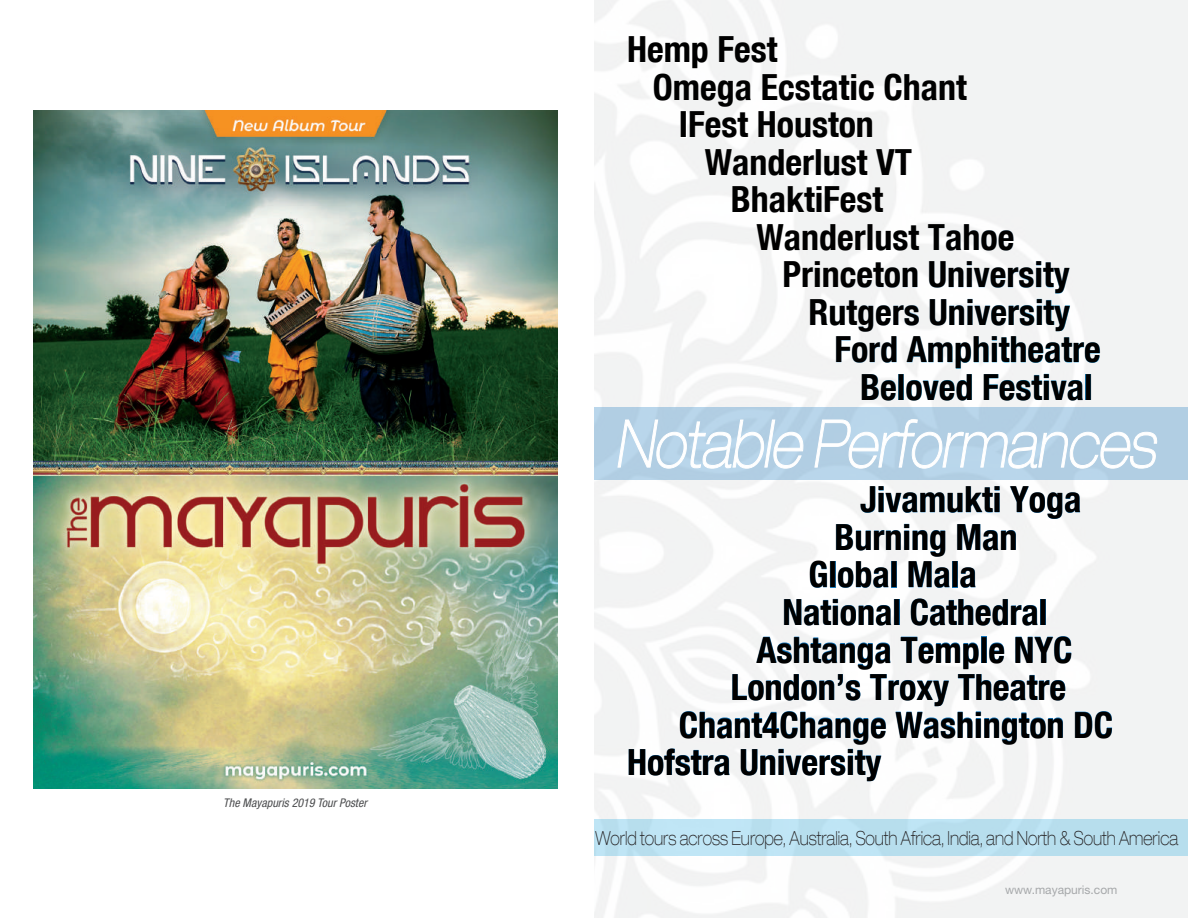
<style>
.page{position:relative;width:1188px;height:918px;background:#fff}
.page>*{position:absolute;margin:0;border:0;box-sizing:border-box;transform-origin:0 0}
.t1{font:italic 100 expanded 66px "Helvetica Neue";color:#fff;scale:.76 1}
.t2{font:700 condensed 36px "Helvetica Neue Condensed";color:#000}
.t3{font:100 expanded 19.5px "Helvetica Neue";color:#231f20;scale:.76 1}
.t4{font:italic condensed 12px "Helvetica Neue";color:#4c4d4f}
.t5{font:12px "Helvetica Neue";color:#a6a8aa}
</style>
<div class="page">
<img style="left:33px;top:110px;width:524px;height:679px">
<img style="left:594px;top:0;width:594px;height:918px">
<svg style="left:629px;top:37px;width:245px;height:69px"></svg>
<svg style="left:885px;top:74px;width:82px;height:26px"></svg>
<div style="left:681px;top:112px;width:5px;height:25px;background:#fff"></div>
<svg style="left:690px;top:112px;width:58px;height:26px"></svg>
<svg style="left:759px;top:112px;width:113px;height:26px"></svg>
<svg style="left:705px;top:149px;width:109px;height:26px"></svg>
<div style="left:816px;top:149px;width:5px;height:26px;background:#fff"></div>
<svg style="left:824px;top:150px;width:43px;height:25px"></svg>
<svg style="left:876px;top:149px;width:36px;height:26px"></svg>
<svg style="left:732px;top:186px;width:151px;height:27px"></svg>
<svg style="left:757px;top:224px;width:109px;height:26px"></svg>
<div style="left:868px;top:224px;width:5px;height:26px;background:#fff"></div>
<svg style="left:876px;top:225px;width:43px;height:25px"></svg>
<svg style="left:928px;top:224px;width:85px;height:26px"></svg>
<svg style="left:784px;top:261px;width:316px;height:139px"></svg>
<div style="left:1086px;top:374px;width:5px;height:26px;background:#238ecd"></div>
<svg style="left:836px;top:486px;width:244px;height:70px"></svg>
<svg style="left:810px;top:561px;width:17px;height:27px"></svg>
<div style="left:830px;top:562px;width:5px;height:25px;background:#2383c5"></div>
<svg style="left:838px;top:562px;width:50px;height:26px"></svg>
<hr style="left:892px;top:562px;width:4px;height:25px;background:#1979bf">
<svg style="left:909px;top:562px;width:41px;height:26px"></svg>
<div style="left:953px;top:562px;width:5px;height:25px;background:#1074bc"></div>
<svg style="left:961px;top:567px;width:15px;height:21px"></svg>
<svg style="left:784px;top:599px;width:107px;height:26px"></svg>
<div style="left:894px;top:599px;width:5px;height:26px;background:#1074bc"></div>
<svg style="left:911px;top:599px;width:127px;height:26px"></svg>
<div style="left:1041px;top:599px;width:5px;height:26px;background:#1074bc"></div>
<svg style="left:629px;top:636px;width:483px;height:145px"></svg>
<div style="left:594px;top:408px;width:594px;height:72px;background:#b1cee3"></div>
<div style="left:594px;top:819px;width:594px;height:37px;background:#b7deed"></div>
<svg style="left:618px;top:420px;width:186px;height:49px"></svg>
<svg style="left:815px;top:419px;width:342px;height:50px"></svg>
<p class="t4" style="left:223px;top:796px;width:145px">The Mayapuris 2019 Tour Poster</p>
<p class="t2" style="left:627px;top:28px;width:152px">Hemp Fest</p>
<p class="t2" style="left:653px;top:65px;width:315px">Omega Ecstatic Chant</p>
<p class="t2" style="left:679px;top:103px;width:197px">IFest Houston</p>
<p class="t2" style="left:705px;top:140px;width:209px">Wanderlust VT</p>
<p class="t2" style="left:731px;top:178px;width:154px">BhaktiFest</p>
<p class="t2" style="left:757px;top:215px;width:259px">Wanderlust Tahoe</p>
<p class="t2" style="left:783px;top:253px;width:289px">Princeton University</p>
<p class="t2" style="left:808px;top:290px;width:263px">Rutgers University</p>
<p class="t2" style="left:834px;top:328px;width:268px">Ford Amphitheatre</p>
<p class="t2" style="left:860px;top:365px;width:234px">Beloved Festival</p>
<h1 class="t1" style="left:615px;top:404px;width:712px">Notable Performances</h1>
<p class="t2" style="left:860px;top:478px;width:223px">Jivamukti Yoga</p>
<p class="t2" style="left:834px;top:515px;width:185px">Burning Man</p>
<p class="t2" style="left:808px;top:553px;width:170px">Global Mala</p>
<p class="t2" style="left:783px;top:590px;width:267px">National Cathedral</p>
<p class="t2" style="left:757px;top:628px;width:317px">Ashtanga Temple NYC</p>
<p class="t2" style="left:731px;top:665px;width:337px">London’s Troxy Theatre</p>
<p class="t2" style="left:679px;top:703px;width:436px">Chant4Change Washington DC</p>
<p class="t2" style="left:627px;top:740px;width:256px">Hofstra University</p>
<p class="t3" style="left:596px;top:826px;width:768px">World tours across Europe, Australia, South Africa, India, and North &amp; South America</p>
<p class="t5" style="left:1005px;top:883px;width:114px">www.mayapuris.com</p>
</div>
